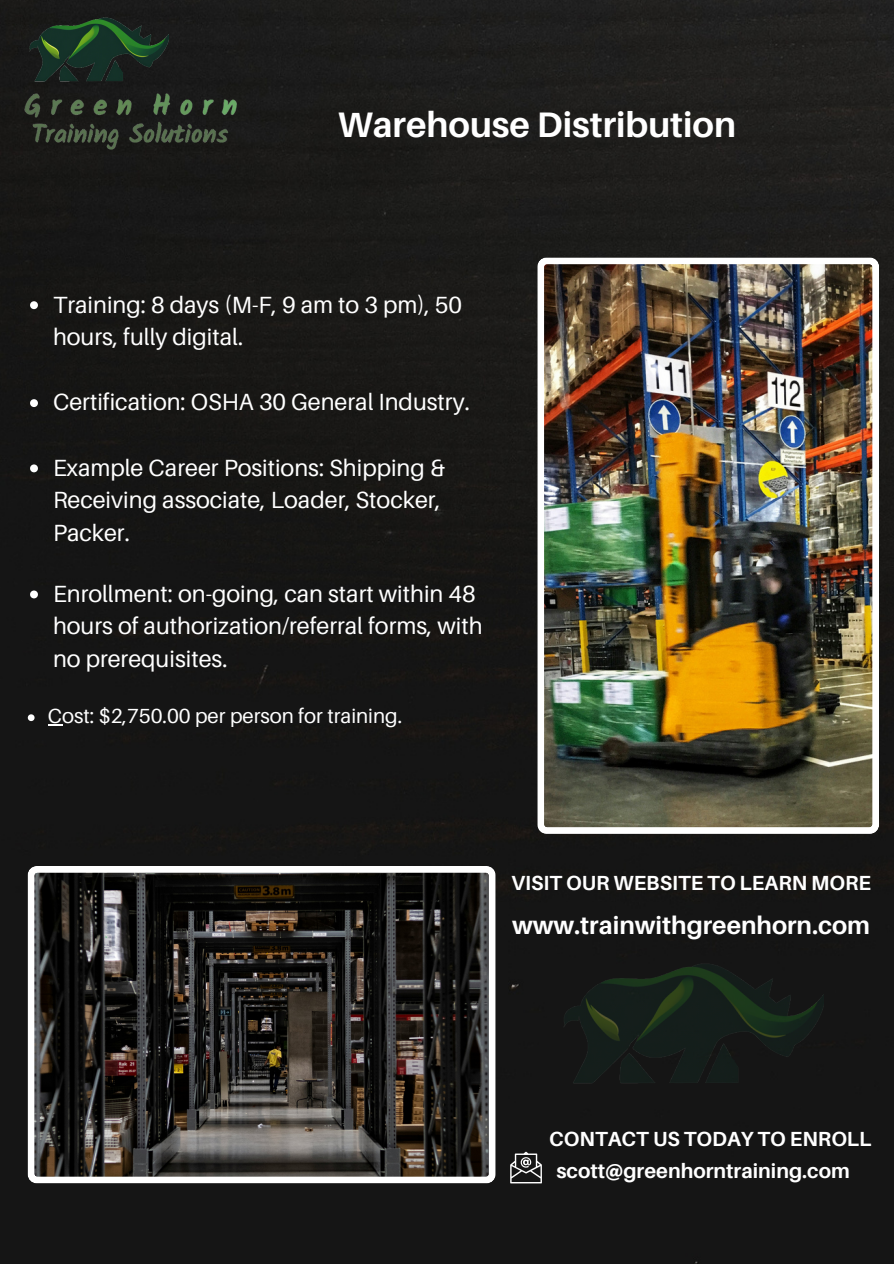
<style>
.page{position:relative;width:894px;height:1264px;background:#fff}
.page>*{position:absolute;margin:0;border:0;box-sizing:border-box;transform-origin:0 0}
.t1{font:700 35.4px "Aileron";color:#fff}
.t2{font:700 24.9px "Aileron";color:#fff}
.t3{font:23.4px/32.7px "Aileron";color:#fff}
.t4{font:700 20.4px "Aileron";color:#fff}
.t5{font:20.4px "Aileron";color:#fff}
</style>
<div class="page">
<img style="left:0;top:0;width:893px;height:1262px">
<img style="left:28px;top:0;width:140px;height:89px">
<img style="left:13px;top:89px;width:227px;height:67px">
<img style="left:537px;top:257px;width:341px;height:576px">
<svg style="left:28px;top:866px;width:467px;height:317px;background:#3c3936"></svg>
<svg style="left:510px;top:1151px;width:31px;height:32px"></svg>
<img style="left:559px;top:925px;width:264px;height:198px">
<svg style="left:30px;top:301px;width:8px;height:8px"></svg>
<svg style="left:30px;top:399px;width:8px;height:8px"></svg>
<svg style="left:30px;top:464px;width:8px;height:8px"></svg>
<svg style="left:30px;top:590px;width:8px;height:8px"></svg>
<svg style="left:28px;top:714px;width:7px;height:7px"></svg>
<svg style="left:48px;top:724px;width:14px;height:1px"></svg>
<p class="t1" style="left:337px;top:102px;width:400px">Warehouse Distribution</p>
<p class="t3" style="left:53px;top:287px;width:410px">Training: 8 days (M-F, 9 am to 3 pm), 50 hours, fully digital.</p>
<h4 class="t3" style="left:53px;top:385px;width:418px">Certification: OSHA 30 General Industry.</h4>
<h2 class="t3" style="left:53px;top:450px;width:394px">Example Career Positions: Shipping &amp;<br>Receiving associate, Loader, Stocker,<br>Packer.</h2>
<p class="t3" style="left:53px;top:576px;width:431px">Enrollment: on-going, can start within 48 hours of authorization/referral forms, with no prerequisites.</p>
<h4 class="t5" style="left:48px;top:703px;width:356px">Cost: $2,750.00 per person for training.</h4>
<p class="t4" style="left:511px;top:870px;width:361px">VISIT OUR WEBSITE TO LEARN MORE</p>
<p class="t2" style="left:512px;top:910px;width:359px">www.trainwithgreenhorn.com</p>
<p class="t4" style="left:549px;top:1125px;width:324px">CONTACT US TODAY TO ENROLL</p>
<p class="t4" style="left:556px;top:1157px;width:295px">scott@greenhorntraining.com</p>
</div>
